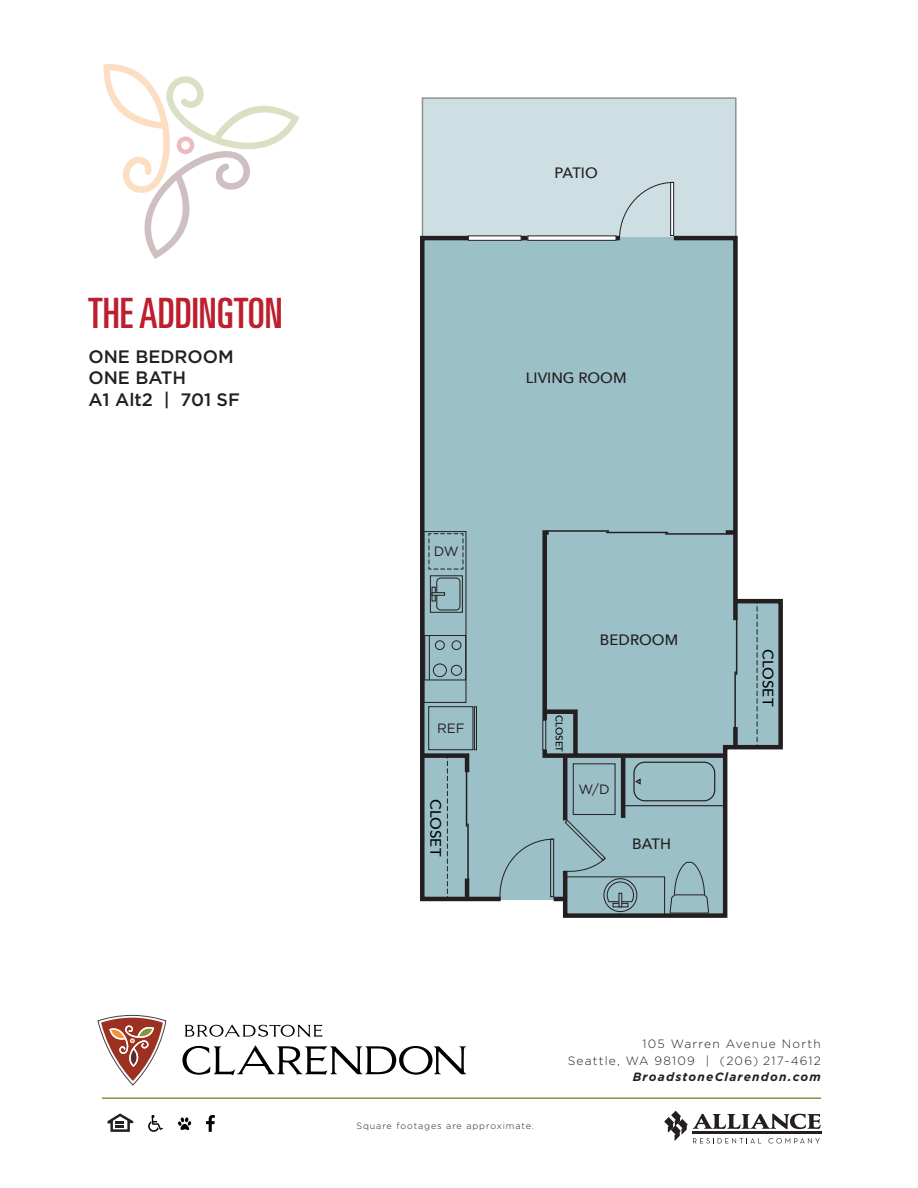
<style>
.page{position:relative;width:918px;height:1188px;background:#fff}
.page>*{position:absolute;margin:0;border:0;box-sizing:border-box;transform-origin:0 0}
.t1{font:ultra-condensed 41.85px "Univers LT Std";color:#be1e2d}
.t2{font:500 18px/21.6px "Gotham HTF";color:#231f20}
.t3{font:500 15px "Avenir Next";color:#231f20}
.t4{font:500 15px "Avenir Next";color:#000}
.t5{font:13.5px "Gotham HTF";color:#231f20}
.t6{font:300 12px/16.5px "Gotham HTF";letter-spacing:.1em;color:#231f20;text-align:right}
.t7{font:italic 700 12px "Gotham HTF";letter-spacing:.1em;color:#231f20}
.t8{font:500 9.75px "Avenir Next";color:#000}
.t9{font:300 9px "Gotham HTF";letter-spacing:.1em;color:#231f20}
</style>
<div class="page">
<div style="left:422px;top:97px;width:315px;height:143px;background:#cddfe3"></div>
<hr style="left:102px;top:1097px;width:719px;height:2px;background:#879439">
<svg style="left:103px;top:64px;width:197px;height:195px"></svg>
<svg style="left:664px;top:1111px;width:157px;height:32px"></svg>
<hr style="left:692px;top:1132px;width:130px;height:2px;background:#231f20">
<svg style="left:108px;top:1113px;width:25px;height:19px"></svg>
<svg style="left:97px;top:1014px;width:70px;height:72px"></svg>
<svg style="left:182px;top:1045px;width:284px;height:30px"></svg>
<svg style="left:185px;top:1024px;width:138px;height:13px"></svg>
<svg style="left:148px;top:1115px;width:15px;height:17px"></svg>
<svg style="left:206px;top:1115px;width:9px;height:17px"></svg>
<svg style="left:178px;top:1117px;width:13px;height:13px"></svg>
<div style="left:179px;top:139px;width:13px;height:13px;background:#fff;border-radius:50%"></div>
<div style="left:177px;top:136px;width:17px;height:18px;border:4px solid #be1e2d;border-radius:50%"></div>
<div style="left:421px;top:238px;width:315px;height:510px;background:#9cc0c8"></div>
<div style="left:423px;top:743px;width:302px;height:156px;background:#9cc0c8"></div>
<hr style="left:554px;top:897px;width:11px;height:4px;background:#231f20">
<svg style="left:420px;top:234px;width:85px;height:668px"></svg>
<svg style="left:522px;top:236px;width:6px;height:4px"></svg>
<svg style="left:561px;top:598px;width:222px;height:320px"></svg>
<svg style="left:420px;top:751px;width:52px;height:148px"></svg>
<hr style="left:621px;top:756px;width:4px;height:62px;background:#231f20">
<svg style="left:498px;top:839px;width:56px;height:62px"></svg>
<svg style="left:564px;top:819px;width:42px;height:53px"></svg>
<svg style="left:540px;top:182px;width:200px;height:578px"></svg>
<hr style="left:467px;top:824px;width:2px;height:55px;background:#231f20">
<hr style="left:466px;top:771px;width:1px;height:56px;background:#231f20">
<hr style="left:548px;top:530px;width:61px;height:2px;background:#231f20">
<hr style="left:665px;top:533px;width:62px;height:2px;background:#231f20">
<hr style="left:606px;top:532px;width:62px;height:1px;background:#231f20">
<hr style="left:734px;top:671px;width:2px;height:57px;background:#231f20">
<hr style="left:736px;top:620px;width:1px;height:55px;background:#231f20">
<svg style="left:468px;top:236px;width:54px;height:5px"></svg>
<svg style="left:528px;top:236px;width:88px;height:5px"></svg>
<div style="left:428px;top:706px;width:45px;height:44px;border:1px solid #231f20"></div>
<div style="left:474px;top:706px;width:3px;height:44px;background:#9cc0c8;border:1px solid #231f20"></div>
<div style="left:573px;top:763px;width:42px;height:52px;border:1px solid #231f20"></div>
<h1 class="t1" style="left:88px;top:289px;width:196px">THE ADDINGTON</h1>
<h2 class="t2" style="left:88px;top:345px;width:153px">ONE BEDROOM<br>ONE BATH<br>A1 Alt2 | 701 SF</h2>
<p class="t3" style="left:555px;top:160px;width:45px">PATIO</p>
<p class="t3" style="left:526px;top:365px;width:102px">LIVING ROOM</p>
<p class="t5" style="left:434px;top:544px;width:27px">DW</p>
<p class="t5" style="left:437px;top:720px;width:29px">REF</p>
<p class="t4" style="left:449px;top:799px;width:58px;rotate:90deg">CLOSET</p>
<p class="t3" style="left:600px;top:627px;width:80px">BEDROOM</p>
<p class="t8" style="left:568px;top:715px;width:38px;rotate:90deg">CLOSET</p>
<p class="t5" style="left:579px;top:782px;width:33px">W/D</p>
<p class="t3" style="left:632px;top:831px;width:40px">BATH</p>
<p class="t4" style="left:781px;top:649px;width:58px;rotate:90deg">CLOSET</p>
<p class="t6" style="left:568px;top:1036px;width:255px">105 Warren Avenue North<br>Seattle, WA 98109 | (206) 217-4612</p>
<p class="t7" style="left:633px;top:1070px;width:189px">BroadstoneClarendon.com</p>
<p class="t9" style="left:356px;top:1121px;width:179px">Square footages are approximate.</p>
</div>
